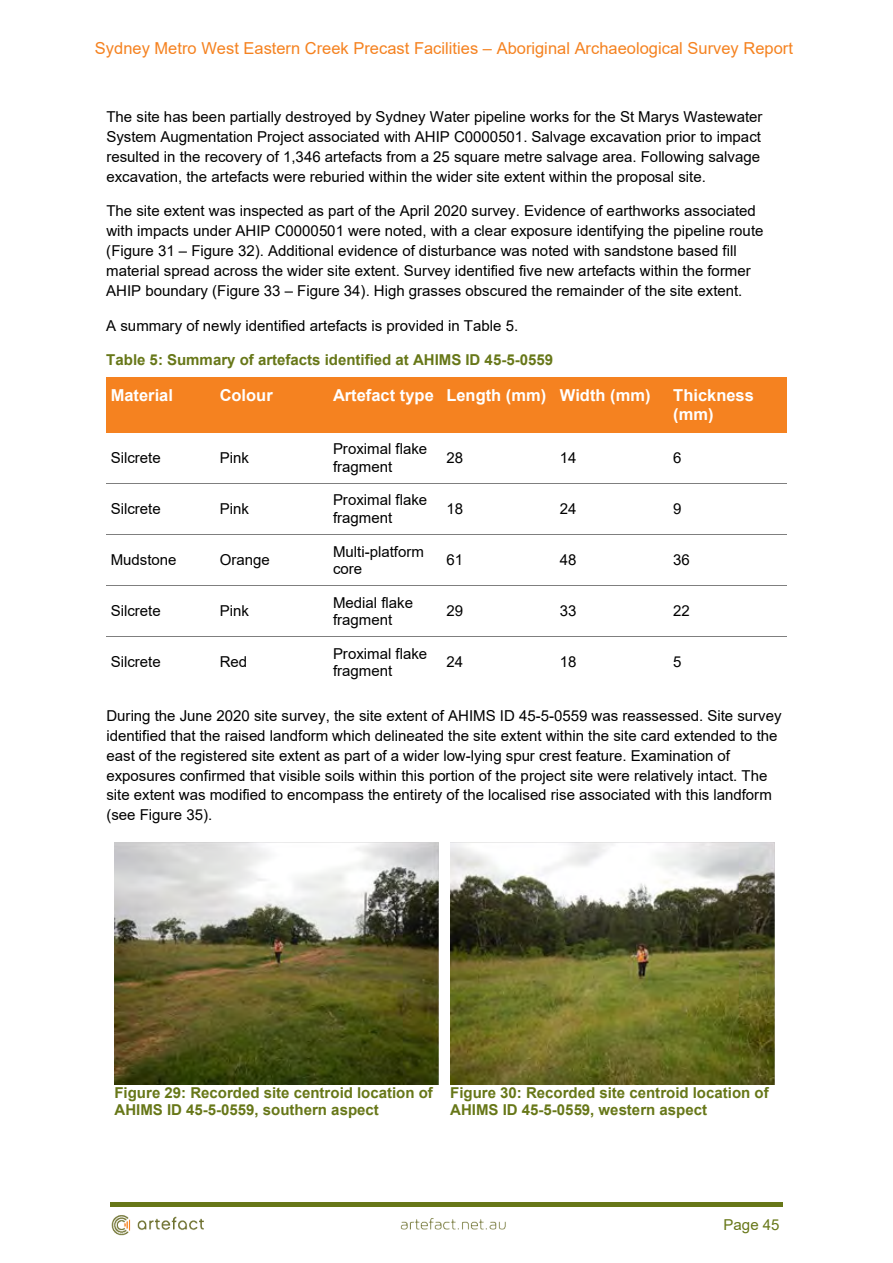
<style>
.page{position:relative;width:893px;height:1263px;background:#fff}
.page>*{position:absolute;margin:0;border:0;box-sizing:border-box;transform-origin:0 0}
.t1{font:16.5px "Arial";color:#f58220}
.t2{font:700 16.5px/19px "Arial";color:#fff}
.t3{font:15px/19.8px "Arial";color:#000}
.t4{font:700 15px/17.2px "Arial";color:#677718}
.t5{font:15px "Arial";color:#677718}
</style>
<div class="page">
<div style="left:110px;top:1202px;width:228px;height:5px;background:#677718"></div>
<svg style="left:338px;top:1202px;width:4px;height:5px"></svg>
<div style="left:342px;top:1202px;width:226px;height:5px;background:#677718"></div>
<svg style="left:568px;top:1202px;width:5px;height:5px"></svg>
<div style="left:573px;top:1202px;width:210px;height:5px;background:#677718"></div>
<img style="left:111px;top:1215px;width:93px;height:21px">
<img style="left:400px;top:1218px;width:106px;height:12px">
<div style="left:106px;top:378px;width:114px;height:54px;background:#f58220"></div>
<div style="left:220px;top:378px;width:113px;height:54px;background:#f58220"></div>
<div style="left:333px;top:378px;width:113px;height:54px;background:#f58220"></div>
<div style="left:446px;top:378px;width:114px;height:54px;background:#f58220"></div>
<div style="left:560px;top:378px;width:113px;height:54px;background:#f58220"></div>
<div style="left:673px;top:386px;width:114px;height:19px;background:#f58220"></div>
<div style="left:673px;top:405px;width:114px;height:19px;background:#f58220"></div>
<div style="left:673px;top:378px;width:114px;height:8px;background:#f58220"></div>
<div style="left:673px;top:424px;width:114px;height:8px;background:#f58220"></div>
<hr style="left:106px;top:432px;width:114px;height:1px;background:#f58220">
<hr style="left:220px;top:432px;width:113px;height:1px;background:#f58220">
<hr style="left:334px;top:432px;width:112px;height:1px;background:#f58220">
<hr style="left:447px;top:432px;width:113px;height:1px;background:#f58220">
<hr style="left:561px;top:432px;width:112px;height:1px;background:#f58220">
<hr style="left:674px;top:432px;width:113px;height:1px;background:#f58220">
<hr style="left:106px;top:483px;width:114px;height:1px;background:#7f7f7f">
<hr style="left:220px;top:483px;width:113px;height:1px;background:#7f7f7f">
<hr style="left:333px;top:483px;width:113px;height:1px;background:#7f7f7f">
<hr style="left:447px;top:483px;width:113px;height:1px;background:#7f7f7f">
<hr style="left:560px;top:483px;width:113px;height:1px;background:#7f7f7f">
<hr style="left:674px;top:483px;width:113px;height:1px;background:#7f7f7f">
<hr style="left:106px;top:534px;width:114px;height:1px;background:#7f7f7f">
<hr style="left:220px;top:534px;width:113px;height:1px;background:#7f7f7f">
<hr style="left:333px;top:534px;width:113px;height:1px;background:#7f7f7f">
<hr style="left:447px;top:534px;width:113px;height:1px;background:#7f7f7f">
<hr style="left:560px;top:534px;width:113px;height:1px;background:#7f7f7f">
<hr style="left:674px;top:534px;width:113px;height:1px;background:#7f7f7f">
<hr style="left:106px;top:585px;width:114px;height:1px;background:#7f7f7f">
<hr style="left:220px;top:585px;width:113px;height:1px;background:#7f7f7f">
<hr style="left:333px;top:585px;width:113px;height:1px;background:#7f7f7f">
<hr style="left:447px;top:585px;width:113px;height:1px;background:#7f7f7f">
<hr style="left:560px;top:585px;width:113px;height:1px;background:#7f7f7f">
<hr style="left:674px;top:585px;width:113px;height:1px;background:#7f7f7f">
<hr style="left:106px;top:636px;width:114px;height:1px;background:#7f7f7f">
<hr style="left:220px;top:636px;width:113px;height:1px;background:#7f7f7f">
<hr style="left:333px;top:636px;width:113px;height:1px;background:#7f7f7f">
<hr style="left:447px;top:636px;width:113px;height:1px;background:#7f7f7f">
<hr style="left:560px;top:636px;width:113px;height:1px;background:#7f7f7f">
<hr style="left:674px;top:636px;width:113px;height:1px;background:#7f7f7f">
<img style="left:114px;top:842px;width:325px;height:242px">
<img style="left:450px;top:842px;width:325px;height:242px">
<p class="t1" style="left:95px;top:37px;width:699px">Sydney Metro West Eastern Creek Precast Facilities – Aboriginal Archaeological Survey Report</p>
<p class="t3" style="left:106px;top:107px;width:658px">The site has been partially destroyed by Sydney Water pipeline works for the St Marys Wastewater System Augmentation Project associated with AHIP C0000501. Salvage excavation prior to impact resulted in the recovery of 1,346 artefacts from a 25 square metre salvage area. Following salvage excavation, the artefacts were reburied within the wider site extent within the proposal site.</p>
<p class="t3" style="left:106px;top:201px;width:659px">The site extent was inspected as part of the April 2020 survey. Evidence of earthworks associated with impacts under AHIP C0000501 were noted, with a clear exposure identifying the pipeline route (Figure 31 – Figure 32). Additional evidence of disturbance was noted with sandstone based fill material spread across the wider site extent. Survey identified five new artefacts within the former AHIP boundary (Figure 33 – Figure 34). High grasses obscured the remainder of the site extent.</p>
<p class="t3" style="left:106px;top:315px;width:413px">A summary of newly identified artefacts is provided in Table 5.</p>
<p class="t4" style="left:106px;top:352px;width:448px">Table 5: Summary of artefacts identified at AHIMS ID 45-5-0559</p>
<p class="t2" style="left:111px;top:386px;width:64px">Material</p>
<p class="t2" style="left:220px;top:386px;width:55px">Colour</p>
<p class="t2" style="left:333px;top:386px;width:102px">Artefact type</p>
<p class="t2" style="left:446px;top:386px;width:101px">Length (mm)</p>
<p class="t2" style="left:560px;top:386px;width:92px">Width (mm)</p>
<p class="t2" style="left:673px;top:386px;width:82px">Thickness (mm)</p>
<p class="t3" style="left:111px;top:448px;width:52px">Silcrete</p>
<p class="t3" style="left:220px;top:448px;width:31px">Pink</p>
<p class="t3" style="left:333px;top:440px;width:96px;line-height:17.2px">Proximal flake fragment</p>
<p class="t3" style="left:446px;top:448px;width:18px">28</p>
<p class="t3" style="left:560px;top:448px;width:18px">14</p>
<p class="t3" style="left:673px;top:448px;width:10px">6</p>
<p class="t3" style="left:111px;top:499px;width:52px">Silcrete</p>
<p class="t3" style="left:220px;top:499px;width:31px">Pink</p>
<p class="t3" style="left:333px;top:491px;width:96px;line-height:17.2px">Proximal flake fragment</p>
<p class="t3" style="left:446px;top:499px;width:18px">18</p>
<p class="t3" style="left:560px;top:499px;width:18px">24</p>
<p class="t3" style="left:673px;top:499px;width:10px">9</p>
<p class="t3" style="left:111px;top:550px;width:67px">Mudstone</p>
<p class="t3" style="left:220px;top:550px;width:52px">Orange</p>
<p class="t3" style="left:333px;top:542px;width:92px;line-height:17.2px">Multi-platform core</p>
<p class="t3" style="left:446px;top:550px;width:18px">61</p>
<p class="t3" style="left:560px;top:550px;width:18px">48</p>
<p class="t3" style="left:673px;top:550px;width:18px">36</p>
<p class="t3" style="left:111px;top:601px;width:52px">Silcrete</p>
<p class="t3" style="left:220px;top:601px;width:31px">Pink</p>
<p class="t3" style="left:333px;top:594px;width:82px;line-height:17.2px">Medial flake fragment</p>
<p class="t3" style="left:446px;top:601px;width:18px">29</p>
<p class="t3" style="left:560px;top:601px;width:18px">33</p>
<p class="t3" style="left:673px;top:601px;width:18px">22</p>
<p class="t3" style="left:111px;top:652px;width:52px">Silcrete</p>
<p class="t3" style="left:220px;top:652px;width:29px">Red</p>
<p class="t3" style="left:333px;top:645px;width:96px;line-height:17.2px">Proximal flake fragment</p>
<p class="t3" style="left:446px;top:652px;width:18px">24</p>
<p class="t3" style="left:560px;top:652px;width:18px">18</p>
<p class="t3" style="left:673px;top:652px;width:10px">5</p>
<p class="t3" style="left:106px;top:706px;width:677px">During the June 2020 site survey, the site extent of AHIMS ID 45-5-0559 was reassessed. Site survey identified that the raised landform which delineated the site extent within the site card extended to the east of the registered site extent as part of a wider low-lying spur crest feature. Examination of exposures confirmed that visible soils within this portion of the project site were relatively intact. The site extent was modified to encompass the entirety of the localised rise associated with this landform (see Figure 35).</p>
<p class="t4" style="left:114px;top:1084px;width:320px">Figure 29: Recorded site centroid location of<br>AHIMS ID 45-5-0559, southern aspect</p>
<p class="t4" style="left:450px;top:1084px;width:320px">Figure 30: Recorded site centroid location of<br>AHIMS ID 45-5-0559, western aspect</p>
<p class="t5" style="left:724px;top:1215px;width:57px">Page 45</p>
</div>
